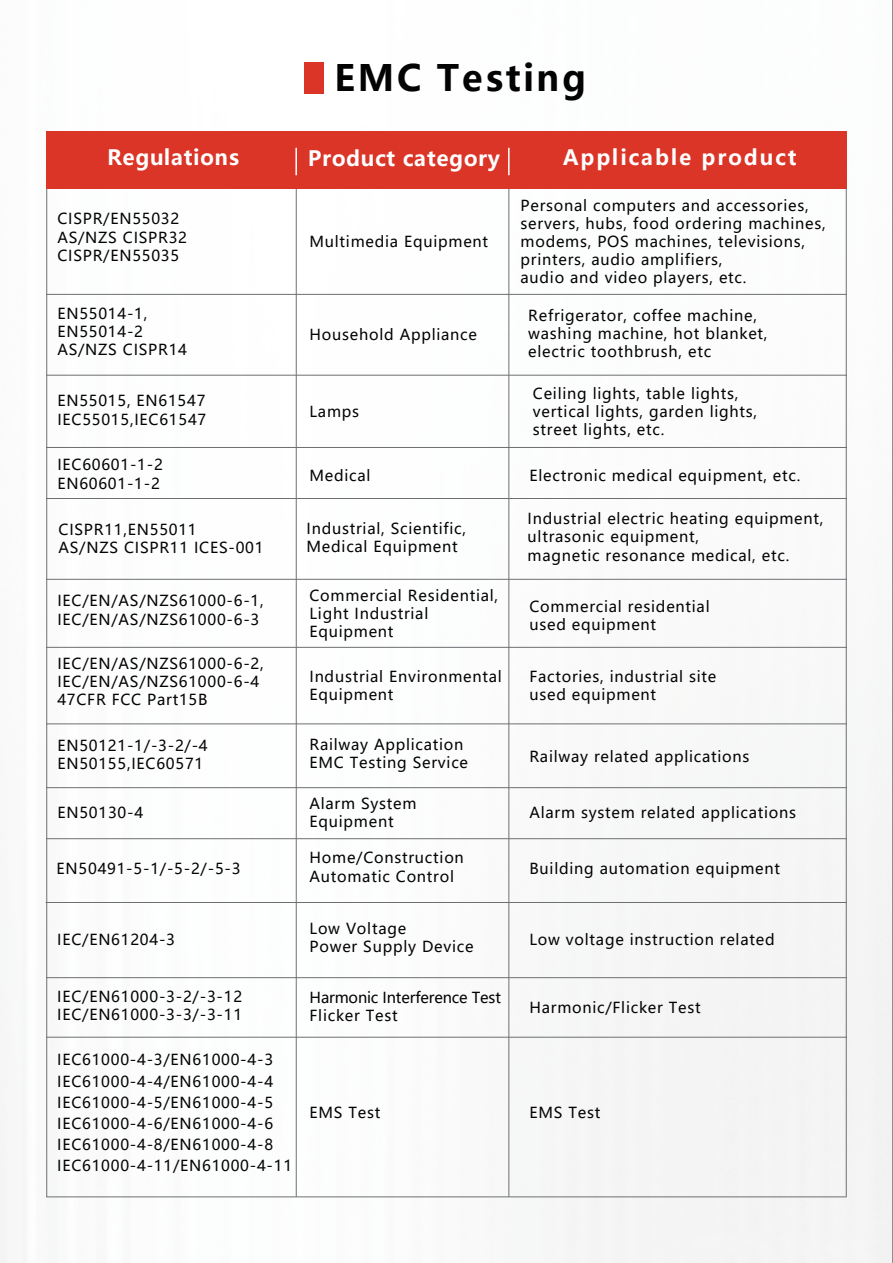
<style>
.page{position:relative;width:893px;height:1263px;background:#fff}
.page>*{position:absolute;margin:0;border:0;box-sizing:border-box;transform-origin:0 0}
.t1{font:700 36px "Microsoft Ya Hei";letter-spacing:.07em;color:#030303}
.t2{font:700 21px "Microsoft Ya Hei";letter-spacing:.03em;color:#fff}
.t3{font:700 21px "Microsoft Ya Hei";letter-spacing:.09em;color:#fff}
.t4{font:15px/18.1px "Microsoft Ya Hei";letter-spacing:.05em;color:#030303}
.t5{font:15px/18.1px "Microsoft Ya Hei";letter-spacing:-.01em;color:#030303}
</style>
<div class="page">
<img style="left:46px;top:188px;width:800px;height:394px">
<hr style="left:892px;top:0;width:1px;height:1263px;background:#6e6f72">
<div style="left:46px;top:131px;width:801px;height:57px;background:#db3528"></div>
<hr style="left:46px;top:294px;width:801px;height:1px;background:#6e6f72">
<hr style="left:46px;top:977px;width:801px;height:1px;background:#6e6f72">
<hr style="left:46px;top:1037px;width:801px;height:1px;background:#6e6f72">
<hr style="left:46px;top:1196px;width:801px;height:1px;background:#6e6f72">
<hr style="left:46px;top:375px;width:801px;height:1px;background:#6e6f72">
<hr style="left:46px;top:447px;width:801px;height:1px;background:#6e6f72">
<hr style="left:46px;top:498px;width:801px;height:1px;background:#6e6f72">
<hr style="left:46px;top:579px;width:801px;height:1px;background:#6e6f72">
<hr style="left:46px;top:647px;width:801px;height:1px;background:#6e6f72">
<hr style="left:46px;top:723px;width:801px;height:1px;background:#6e6f72">
<hr style="left:46px;top:787px;width:801px;height:1px;background:#6e6f72">
<hr style="left:46px;top:838px;width:801px;height:1px;background:#6e6f72">
<hr style="left:46px;top:902px;width:801px;height:1px;background:#6e6f72">
<hr style="left:46px;top:189px;width:1px;height:1008px;background:#6e6f72">
<hr style="left:296px;top:189px;width:1px;height:1008px;background:#6e6f72">
<hr style="left:508px;top:188px;width:1px;height:1009px;background:#6e6f72">
<hr style="left:846px;top:188px;width:1px;height:1009px;background:#6e6f72">
<hr style="left:295px;top:148px;width:2px;height:27px;background:#fff">
<hr style="left:508px;top:148px;width:2px;height:27px;background:#fff">
<div style="left:304px;top:62px;width:20px;height:32px;background:#db3528"></div>
<h1 class="t1" style="left:334px;top:53px;width:253px">EMC Testing</h1>
<h2 class="t2" style="left:107px;top:143px;width:133px">Regulations</h2>
<h2 class="t2" style="left:308px;top:143px;width:193px">Product category</h2>
<h2 class="t3" style="left:563px;top:143px;width:235px">Applicable product</h2>
<p class="t4" style="left:57px;top:210px;width:131px">CISPR/EN55032<br>AS/NZS CISPR32<br>CISPR/EN55035</p>
<p class="t4" style="left:309px;top:232px;width:180px">Multimedia Equipment</p>
<p class="t4" style="left:57px;top:304px;width:131px">EN55014-1,<br>EN55014-2<br>AS/NZS CISPR14</p>
<p class="t4" style="left:57px;top:391px;width:150px">EN55015, EN61547<br>IEC55015,IEC61547</p>
<p class="t4" style="left:309px;top:402px;width:51px">Lamps</p>
<p class="t4" style="left:310px;top:325px;width:169px">Household Appliance</p>
<p class="t4" style="left:521px;top:196px;width:307px">Personal computers and accessories, servers, hubs, food ordering machines, modems, POS machines, televisions, printers, audio amplifiers,<br>audio and video players, etc.</p>
<p class="t4" style="left:528px;top:306px;width:241px">Refrigerator, coffee machine, washing machine, hot blanket, electric toothbrush, etc</p>
<p class="t4" style="left:533px;top:384px;width:226px">Ceiling lights, table lights, vertical lights, garden lights, street lights, etc.</p>
<p class="t4" style="left:57px;top:455px;width:107px">IEC60601-1-2<br>EN60601-1-2</p>
<p class="t4" style="left:309px;top:466px;width:63px">Medical</p>
<p class="t4" style="left:529px;top:466px;width:273px">Electronic medical equipment, etc.</p>
<p class="t4" style="left:59px;top:520px;width:207px">CISPR11,EN55011<br>AS/NZS CISPR11 ICES-001</p>
<p class="t4" style="left:307px;top:519px;width:161px">Industrial, Scientific,<br>Medical Equipment</p>
<p class="t4" style="left:528px;top:509px;width:297px">Industrial electric heating equipment, ultrasonic equipment,<br>magnetic resonance medical, etc.</p>
<p class="t4" style="left:57px;top:591px;width:208px">IEC/EN/AS/NZS61000-6-1,<br>IEC/EN/AS/NZS61000-6-3</p>
<p class="t4" style="left:309px;top:586px;width:190px">Commercial Residential,<br>Light Industrial<br>Equipment</p>
<p class="t4" style="left:529px;top:597px;width:182px">Commercial residential used equipment</p>
<p class="t4" style="left:57px;top:654px;width:208px">IEC/EN/AS/NZS61000-6-2,<br>IEC/EN/AS/NZS61000-6-4<br>47CFR FCC Part15B</p>
<p class="t4" style="left:309px;top:667px;width:194px">Industrial Environmental<br>Equipment</p>
<p class="t4" style="left:529px;top:667px;width:188px">Factories, industrial site used equipment</p>
<p class="t4" style="left:57px;top:736px;width:152px">EN50121-1/-3-2/-4<br>EN50155,IEC60571</p>
<p class="t4" style="left:309px;top:734px;width:160px">Railway Application<br>EMC Testing Service</p>
<p class="t4" style="left:529px;top:747px;width:222px">Railway related applications</p>
<p class="t4" style="left:57px;top:803px;width:87px">EN50130-4</p>
<p class="t4" style="left:310px;top:794px;width:109px">Alarm System<br>Equipment</p>
<p class="t4" style="left:529px;top:803px;width:268px">Alarm system related applications</p>
<p class="t4" style="left:57px;top:859px;width:185px">EN50491-5-1/-5-2/-5-3</p>
<p class="t4" style="left:310px;top:848px;width:156px">Home/Construction<br>Automatic Control</p>
<p class="t4" style="left:529px;top:859px;width:252px">Building automation equipment</p>
<p class="t4" style="left:57px;top:930px;width:119px">IEC/EN61204-3</p>
<p class="t4" style="left:310px;top:919px;width:165px">Low Voltage<br>Power Supply Device</p>
<p class="t4" style="left:529px;top:930px;width:247px">Low voltage instruction related</p>
<p class="t4" style="left:57px;top:987px;width:186px">IEC/EN61000-3-2/-3-12<br>IEC/EN61000-3-3/-3-11</p>
<p class="t5" style="left:310px;top:988px;width:193px">Harmonic Interference Test<br>Flicker Test</p>
<p class="t4" style="left:529px;top:998px;width:173px">Harmonic/Flicker Test</p>
<p class="t4" style="left:57px;top:1049px;width:236px;line-height:21.1px">IEC61000-4-3/EN61000-4-3<br>IEC61000-4-4/EN61000-4-4<br>IEC61000-4-5/EN61000-4-5<br>IEC61000-4-6/EN61000-4-6<br>IEC61000-4-8/EN61000-4-8<br>IEC61000-4-11/EN61000-4-11</p>
<p class="t4" style="left:310px;top:1103px;width:72px">EMS Test</p>
<p class="t4" style="left:529px;top:1103px;width:72px">EMS Test</p>
</div>
